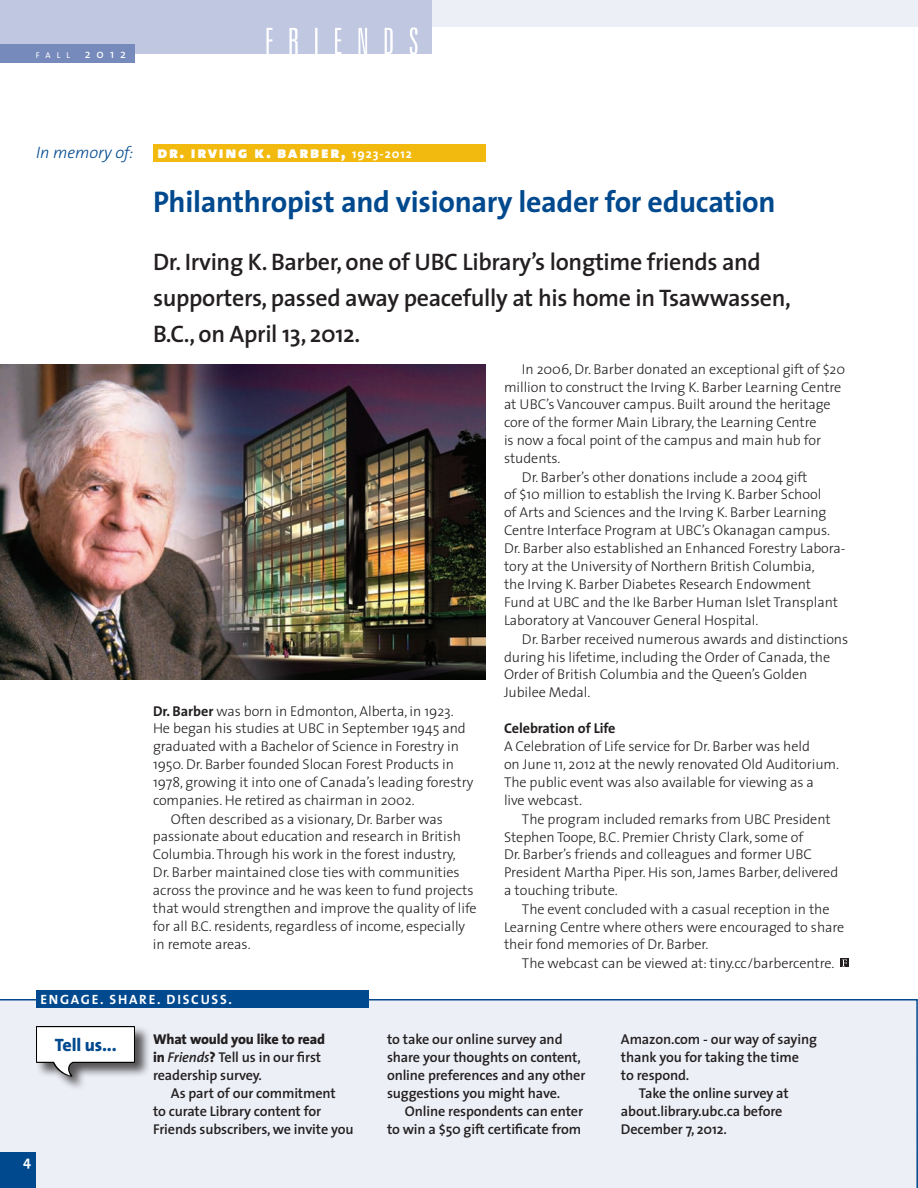
<style>
.page{position:relative;width:918px;height:1188px;background:#fff}
.page>*{position:absolute;margin:0;border:0;box-sizing:border-box;transform-origin:0 0}
.a_-_head_-_L1{font:700 30px "The Sans";letter-spacing:-.01em;color:#01498e}
.a_-_text_-_intro{font:600 24px/36px "The Sans";letter-spacing:-.015em;color:#231f20}
.t1{font:800 18px "The Sans";letter-spacing:-.01em;color:#01498e}
.a_-_head_-_sections{font:16.5px "The Sans Black Caps";letter-spacing:.1em;color:#fff}
.z_-_Head_-_memory_of{font:italic 300 16.5px "The Sans";color:#01498e}
.a_-_text_-_regular{font:300 14.25px/18px "The Sans";letter-spacing:-.005em;color:#231f20}
.b_-_sidebar_-_text{font:600 14.25px/18px "The Sans";letter-spacing:-.01em;color:#231f20}
.a_-_Head_-_Sub1{font:300 14.25px/18px "The Sans";letter-spacing:-.005em;color:#231f20}
.a_-_Head_-_Sub1-2{font:700 14.25px "The Sans";letter-spacing:-.005em;color:#231f20}
.z_-_pholio{font:700 14.25px "The Sans";color:#fff}
.a_-_head_-_sections-2{font:700 13.5px "The Sans";letter-spacing:.13em;color:#fff}
.t2{font:8.4px "The Sans";color:#fff}
.s1{font-size:12px}
.s2{font-family:"The Sans";font-weight:700;font-size:12.75px}
.s3{font-weight:700}
.s4{font-weight:800}
.s5{font-style:italic}
</style>
<div class="page">
<div style="left:0;top:999px;width:918px;height:189px;background:#eceff6"></div>
<div style="left:36px;top:990px;width:333px;height:18px;background:#01498e"></div>
<div style="left:153px;top:144px;width:333px;height:18px;background:#f2b90f"></div>
<div style="left:432px;top:0;width:486px;height:27px;background:#eceff6"></div>
<div style="left:0;top:0;width:432px;height:54px;background:#c0c7e0"></div>
<svg style="left:267px;top:27px;width:150px;height:27px"></svg>
<div style="left:0;top:45px;width:135px;height:18px;background:#768bbb"></div>
<div style="left:0;top:1152px;width:36px;height:36px;background:#01498e"></div>
<svg style="left:840px;top:958px;width:9px;height:9px"></svg>
<svg style="left:842px;top:960px;width:5px;height:6px"></svg>
<img style="left:0;top:364px;width:486px;height:316px">
<div style="left:35px;top:1025px;width:116px;height:67px;background:#231f20;opacity:.75"></div>
<svg style="left:36px;top:1026px;width:99px;height:51px"></svg>
<p class="t2" style="left:36px;top:50px;width:91px">fa l l <span class="s1">2012</span></p>
<p class="z_-_Head_-_memory_of" style="left:36px;top:141px;width:99px">In memory of:</p>
<p class="a_-_head_-_sections" style="left:158px;top:141px;width:256px">dr. irving k. barber, <span class="s2">1923-2012</span></p>
<p class="a_-_head_-_L1" style="left:153px;top:182px;width:624px">Philanthropist and visionary leader for education</p>
<p class="a_-_text_-_intro" style="left:153px;top:244px;width:639px">Dr. Irving K. Barber, one of UBC Library’s longtime friends and supporters, passed away peacefully at his home in Tsawwassen,<br>B.C., on April 13, 2012.</p>
<p class="a_-_Head_-_Sub1" style="left:153px;top:702px;width:322px"><span class="s3">Dr. Barber</span> was born in Edmonton, Alberta, in 1923.<br>He began his studies at UBC in September 1945 and graduated with a Bachelor of Science in Forestry in 1950. Dr. Barber founded Slocan Forest Products in 1978, growing it into one of Canada’s leading forestry companies. He retired as chairman in 2002.</p>
<p class="a_-_text_-_regular" style="left:153px;top:810px;width:325px;text-indent:18px">Often described as a visionary, Dr. Barber was passionate about education and research in British Columbia. Through his work in the forest industry,<br>Dr. Barber maintained close ties with communities across the province and he was keen to fund projects that would strengthen and improve the quality of life for all B.C. residents, regardless of income, especially in remote areas.</p>
<p class="a_-_text_-_regular" style="left:504px;top:360px;width:343px;text-indent:18px">In 2006, Dr. Barber donated an exceptional gift of $20 million to construct the Irving K. Barber Learning Centre at UBC’s Vancouver campus. Built around the heritage core of the former Main Library, the Learning Centre<br>is now a focal point of the campus and main hub for students.</p>
<p class="a_-_text_-_regular" style="left:504px;top:468px;width:343px;text-indent:18px">Dr. Barber’s other donations include a 2004 gift<br>of $10 million to establish the Irving K. Barber School<br>of Arts and Sciences and the Irving K. Barber Learning Centre Interface Program at UBC’s Okanagan campus.<br>Dr. Barber also established an Enhanced Forestry Labora&shy;tory at the University of Northern British Columbia,<br>the Irving K. Barber Diabetes Research Endowment<br>Fund at UBC and the Ike Barber Human Islet Transplant Laboratory at Vancouver General Hospital.</p>
<p class="a_-_text_-_regular" style="left:504px;top:630px;width:346px;text-indent:18px">Dr. Barber received numerous awards and distinctions during his lifetime, including the Order of Canada, the Order of British Columbia and the Queen’s Golden Jubilee Medal.</p>
<p class="a_-_Head_-_Sub1-2" style="left:504px;top:720px;width:113px">Celebration of Life</p>
<p class="a_-_text_-_regular" style="left:504px;top:738px;width:337px">A Celebration of Life service for Dr. Barber was held<br>on June 11, 2012 at the newly renovated Old Auditorium.<br>The public event was also available for viewing as a<br>live webcast.</p>
<p class="a_-_text_-_regular" style="left:504px;top:810px;width:336px;text-indent:18px">The program included remarks from UBC President Stephen Toope, B.C. Premier Christy Clark, some of<br>Dr. Barber’s friends and colleagues and former UBC President Martha Piper. His son, James Barber, delivered a touching tribute.</p>
<p class="a_-_text_-_regular" style="left:504px;top:900px;width:342px;text-indent:18px">The event concluded with a casual reception in the<br>Learning Centre where others were encouraged to share their fond memories of Dr. Barber.</p>
<p class="a_-_text_-_regular" style="left:522px;top:954px;width:314px">The webcast can be viewed at: tiny.cc/barbercentre.</p>
<p class="z_-_pholio" style="left:23px;top:1152px;width:9px">4</p>
<p class="a_-_head_-_sections-2" style="left:40px;top:990px;width:193px">ENGAGE. SHARE. DISCUSS.</p>
<p class="b_-_sidebar_-_text" style="left:153px;top:1030px;width:174px"><span class="s4">What would you like to read in</span> <span class="s5">Friends</span><span class="s4">?</span> Tell us in our first readership survey.</p>
<p class="b_-_sidebar_-_text" style="left:153px;top:1084px;width:202px;text-indent:18px">As part of our commitment<br>to curate Library content for<br>Friends subscribers, we invite you</p>
<p class="t1" style="left:55px;top:1033px;width:63px">Tell us...</p>
<p class="b_-_sidebar_-_text" style="left:387px;top:1030px;width:200px">to take our online survey and share your thoughts on content, online preferences and any other suggestions you might have.</p>
<p class="b_-_sidebar_-_text" style="left:387px;top:1102px;width:198px;text-align:right">Online respondents can enter<br>to win a $50 gift certificate from</p>
<p class="b_-_sidebar_-_text" style="left:621px;top:1030px;width:198px">Amazon.com - our way of saying thank you for taking the time<br>to respond.</p>
<p class="b_-_sidebar_-_text" style="left:621px;top:1084px;width:169px;text-indent:18px">Take the online survey at about.library.ubc.ca before<br>December 7, 2012.</p>
</div>
